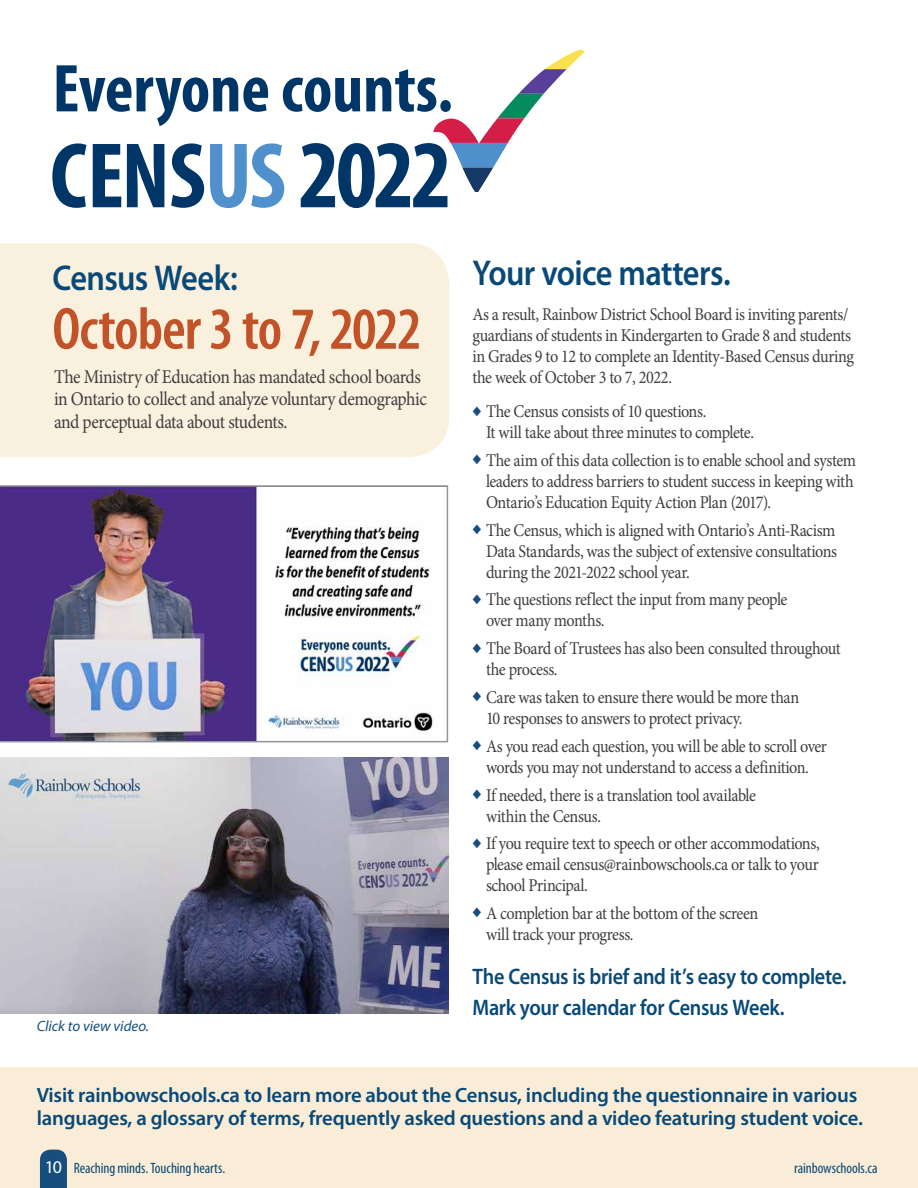
<style>
.page{position:relative;width:918px;height:1188px;background:#fff}
.page>*{position:absolute;margin:0;border:0;box-sizing:border-box;transform-origin:0 0}
.t1{font:600 condensed 60px "Myriad Pro";letter-spacing:-.025em;color:#c25228}
.t2{font:600 36px "Myriad Pro";letter-spacing:-.02em;color:#084978;scale:.9 1}
.t3{font:600 22.5px "Myriad Pro";letter-spacing:-.015em;color:#084978;scale:.9 1}
.t4{font:600 20.7px/22.5px "Myriad Pro";letter-spacing:-.01em;color:#084978}
.t5{font:19.5px/22.5px "Minion Pro";letter-spacing:-.025em;color:#3e3e3f;scale:.9 1}
.t6{font:18px/21px "Minion Pro";letter-spacing:-.025em;color:#3e3e3f;scale:.9 1}
.t7{font:condensed 15px "Myriad Pro";letter-spacing:-.005em;color:#084978}
.t8{font:italic 15px "Myriad Pro";color:#164f7e}
.s1{font-stretch:normal;font-size:18px;color:#fff}
</style>
<div class="page">
<svg style="left:52px;top:50px;width:532px;height:158px"></svg>
<div style="left:0;top:243px;width:449px;height:214px;background:#faf0de"></div>
<svg style="left:0;top:485px;width:448px;height:257px"></svg>
<img style="left:0;top:757px;width:448px;height:257px">
<div style="left:0;top:1067px;width:918px;height:121px;background:#faedd7"></div>
<svg style="left:40px;top:1150px;width:27px;height:38px"></svg>
<h3 class="t2" style="left:52px;top:258px;width:207px">Census Week:</h3>
<h3 class="t1" style="left:52px;top:296px;width:371px">October 3 to 7, 2022</h3>
<p class="t5" style="left:54px;top:365px;width:416px">The Ministry of Education has mandated school boards in Ontario to collect and analyze voluntary demographic and perceptual data about students.</p>
<p class="t8" style="left:37px;top:1018px;width:114px">Click to view video.</p>
<h3 class="t2" style="left:472px;top:253px;width:289px">Your voice matters.</h3>
<p class="t6" style="left:472px;top:304px;width:425px">As a result, Rainbow District School Board is inviting parents/ guardians of students in Kindergarten to Grade 8 and students in Grades 9 to 12 to complete an Identity-Based Census during the week of October 3 to 7, 2022.</p>
<p class="t6" style="left:486px;top:401px;width:299px">The Census consists of 10 questions.<br>It will take about three minutes to complete.</p>
<p class="t6" style="left:486px;top:450px;width:413px">The aim of this data collection is to enable school and system leaders to address barriers to student success in keeping with<br>Ontario’s Education Equity Action Plan (2017).</p>
<p class="t6" style="left:486px;top:520px;width:392px;text-align:justify">The Census, which is aligned with Ontario’s Anti-Racism Data Standards, was the subject of extensive consultations during the 2021-2022 school year.</p>
<p class="t6" style="left:486px;top:589px;width:336px">The questions reflect the input from many people over many months.</p>
<p class="t6" style="left:486px;top:638px;width:396px">The Board of Trustees has also been consulted throughout the process.</p>
<p class="t6" style="left:486px;top:687px;width:350px">Care was taken to ensure there would be more than<br>10 responses to answers to protect privacy.</p>
<p class="t6" style="left:486px;top:736px;width:380px">As you read each question, you will be able to scroll over words you may not understand to access a definition.</p>
<p class="t6" style="left:486px;top:784px;width:301px">If needed, there is a translation tool available within the Census.</p>
<p class="t6" style="left:486px;top:833px;width:372px;text-align:justify">If you require text to speech or other accommodations, please email census@rainbowschools.ca or talk to your school Principal.</p>
<p class="t6" style="left:486px;top:903px;width:304px">A completion bar at the bottom of the screen will track your progress.</p>
<h4 class="t3" style="left:472px;top:964px;width:417px">The Census is brief and it’s easy to complete.</h4>
<h4 class="t3" style="left:472px;top:995px;width:348px">Mark your calendar for Census Week.</h4>
<h4 class="t4" style="left:37px;top:1085px;width:828px">Visit rainbowschools.ca to learn more about the Census, including the questionnaire in various languages, a glossary of terms, frequently asked questions and a video featuring student voice.</h4>
<p class="t7" style="left:45px;top:1160px;width:182px"><span class="s1">10</span> Reaching minds. Touching hearts.</p>
<p class="t7" style="left:794px;top:1160px;width:85px">rainbowschools.ca</p>
</div>
